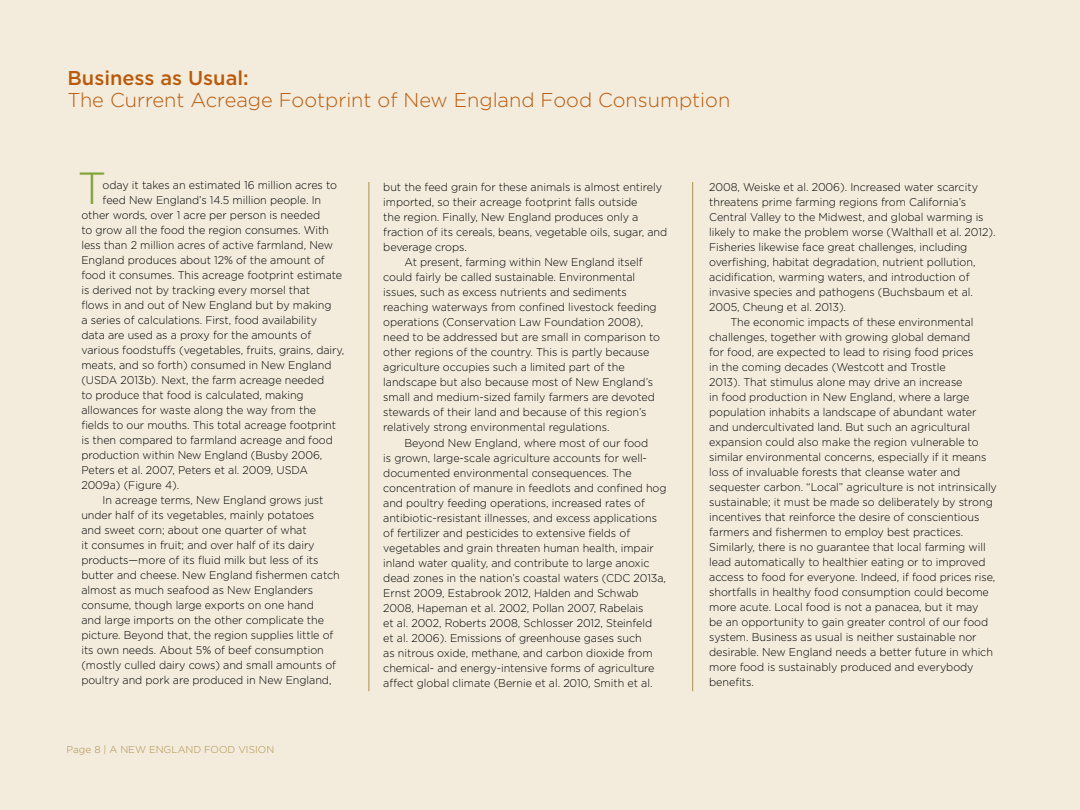
<style>
.page{position:relative;width:1080px;height:810px;background:#f3ecdd}
.page>*{position:absolute;margin:0;border:0;box-sizing:border-box;transform-origin:0 0}
.t1{font:300 45px "Gotham";color:#81a339}
.t2{font:300 20px "Gotham";color:#b95909}
.t3{font:500 20px "Gotham";color:#b95909}
.t4{font:300 11.25px "Gotham";letter-spacing:-.005em;color:#000;scale:.96 1}
.t5{font:300 10px "Gotham";color:#ac904b}
</style>
<div class="page">
<hr style="left:368px;top:182px;width:1px;height:509px;background:#ac904b">
<hr style="left:692px;top:182px;width:1px;height:509px;background:#ac904b">
<h2 class="t3" style="left:68px;top:65px;width:183px">Business as Usual:</h2>
<h2 class="t2" style="left:68px;top:88px;width:664px">The Current Acreage Footprint of New England Food Consumption</h2>
<h1 class="t1" style="left:78px;top:160px;width:31px">T</h1>
<p class="t4" style="left:103px;top:178px;width:246px">oday it takes an estimated 16 million acres to</p>
<p class="t4" style="left:103px;top:193px;width:229px">feed New England’s 14.5 million people. In</p>
<p class="t4" style="left:81px;top:208px;width:250px">other words, over 1 acre per person is needed</p>
<p class="t4" style="left:81px;top:223px;width:259px">to grow all the food the region consumes. With</p>
<p class="t4" style="left:81px;top:238px;width:264px">less than 2 million acres of active farmland, New</p>
<p class="t4" style="left:81px;top:253px;width:255px">England produces about 12% of the amount of</p>
<p class="t4" style="left:81px;top:268px;width:273px">food it consumes. This acreage footprint estimate</p>
<p class="t4" style="left:81px;top:283px;width:240px">is derived not by tracking every morsel that</p>
<p class="t4" style="left:81px;top:298px;width:262px">flows in and out of New England but by making</p>
<p class="t4" style="left:81px;top:313px;width:247px">a series of calculations. First, food availability</p>
<p class="t4" style="left:81px;top:328px;width:241px">data are used as a proxy for the amounts of</p>
<p class="t4" style="left:81px;top:343px;width:275px">various foodstuffs (vegetables, fruits, grains, dairy,</p>
<p class="t4" style="left:81px;top:358px;width:262px">meats, and so forth) consumed in New England</p>
<p class="t4" style="left:81px;top:373px;width:255px">(USDA 2013b). Next, the farm acreage needed</p>
<p class="t4" style="left:81px;top:388px;width:233px">to produce that food is calculated, making</p>
<p class="t4" style="left:81px;top:403px;width:246px">allowances for waste along the way from the</p>
<p class="t4" style="left:81px;top:418px;width:267px">fields to our mouths. This total acreage footprint</p>
<p class="t4" style="left:81px;top:433px;width:264px">is then compared to farmland acreage and food</p>
<p class="t4" style="left:81px;top:448px;width:253px">production within New England (Busby 2006,</p>
<p class="t4" style="left:81px;top:463px;width:238px">Peters et al. 2007, Peters et al. 2009, USDA</p>
<p class="t4" style="left:81px;top:478px;width:103px">2009a) (Figure 4).</p>
<p class="t4" style="left:103px;top:493px;width:232px">In acreage terms, New England grows just</p>
<p class="t4" style="left:81px;top:508px;width:244px">under half of its vegetables, mainly potatoes</p>
<p class="t4" style="left:81px;top:523px;width:236px">and sweet corn; about one quarter of what</p>
<p class="t4" style="left:81px;top:538px;width:245px">it consumes in fruit; and over half of its dairy</p>
<p class="t4" style="left:81px;top:553px;width:249px">products—more of its fluid milk but less of its</p>
<p class="t4" style="left:81px;top:568px;width:271px">butter and cheese. New England fishermen catch</p>
<p class="t4" style="left:81px;top:583px;width:243px">almost as much seafood as New Englanders</p>
<p class="t4" style="left:81px;top:598px;width:244px">consume, though large exports on one hand</p>
<p class="t4" style="left:81px;top:613px;width:254px">and large imports on the other complicate the</p>
<p class="t4" style="left:81px;top:628px;width:264px">picture. Beyond that, the region supplies little of</p>
<p class="t4" style="left:81px;top:643px;width:254px">its own needs. About 5% of beef consumption</p>
<p class="t4" style="left:81px;top:658px;width:267px">(mostly culled dairy cows) and small amounts of</p>
<p class="t4" style="left:81px;top:673px;width:262px">poultry and pork are produced in New England,</p>
<p class="t5" style="left:67px;top:743px;width:209px">Page 8 | A NEW ENGLAND FOOD VISION</p>
<p class="t4" style="left:383px;top:180px;width:292px">but the feed grain for these animals is almost entirely</p>
<p class="t4" style="left:383px;top:195px;width:266px">imported, so their acreage footprint falls outside</p>
<p class="t4" style="left:383px;top:210px;width:267px">the region. Finally, New England produces only a</p>
<p class="t4" style="left:383px;top:225px;width:297px">fraction of its cereals, beans, vegetable oils, sugar, and</p>
<p class="t4" style="left:383px;top:240px;width:89px">beverage crops.</p>
<p class="t4" style="left:405px;top:255px;width:250px">At present, farming within New England itself</p>
<p class="t4" style="left:383px;top:270px;width:264px">could fairly be called sustainable. Environmental</p>
<p class="t4" style="left:383px;top:285px;width:255px">issues, such as excess nutrients and sediments</p>
<p class="t4" style="left:383px;top:300px;width:286px">reaching waterways from confined livestock feeding</p>
<p class="t4" style="left:383px;top:315px;width:272px">operations (Conservation Law Foundation 2008),</p>
<p class="t4" style="left:383px;top:330px;width:290px">need to be addressed but are small in comparison to</p>
<p class="t4" style="left:383px;top:345px;width:279px">other regions of the country. This is partly because</p>
<p class="t4" style="left:383px;top:360px;width:253px">agriculture occupies such a limited part of the</p>
<p class="t4" style="left:383px;top:375px;width:283px">landscape but also because most of New England’s</p>
<p class="t4" style="left:383px;top:390px;width:285px">small and medium-sized family farmers are devoted</p>
<p class="t4" style="left:383px;top:405px;width:276px">stewards of their land and because of this region’s</p>
<p class="t4" style="left:383px;top:420px;width:237px">relatively strong environmental regulations.</p>
<p class="t4" style="left:405px;top:436px;width:255px">Beyond New England, where most of our food</p>
<p class="t4" style="left:383px;top:451px;width:276px">is grown, large-scale agriculture accounts for well-</p>
<p class="t4" style="left:383px;top:466px;width:260px">documented environmental consequences. The</p>
<p class="t4" style="left:383px;top:481px;width:297px">concentration of manure in feedlots and confined hog</p>
<p class="t4" style="left:383px;top:496px;width:274px">and poultry feeding operations, increased rates of</p>
<p class="t4" style="left:383px;top:511px;width:287px">antibiotic-resistant illnesses, and excess applications</p>
<p class="t4" style="left:383px;top:526px;width:259px">of fertilizer and pesticides to extensive fields of</p>
<p class="t4" style="left:383px;top:541px;width:283px">vegetables and grain threaten human health, impair</p>
<p class="t4" style="left:383px;top:556px;width:279px">inland water quality, and contribute to large anoxic</p>
<p class="t4" style="left:383px;top:571px;width:296px">dead zones in the nation’s coastal waters (CDC 2013a,</p>
<p class="t4" style="left:383px;top:586px;width:268px">Ernst 2009, Estabrook 2012, Halden and Schwab</p>
<p class="t4" style="left:383px;top:601px;width:273px">2008, Hapeman et al. 2002, Pollan 2007, Rabelais</p>
<p class="t4" style="left:383px;top:616px;width:282px">et al. 2002, Roberts 2008, Schlosser 2012, Steinfeld</p>
<p class="t4" style="left:383px;top:631px;width:271px">et al. 2006). Emissions of greenhouse gases such</p>
<p class="t4" style="left:383px;top:646px;width:282px">as nitrous oxide, methane, and carbon dioxide from</p>
<p class="t4" style="left:383px;top:661px;width:284px">chemical- and energy-intensive forms of agriculture</p>
<p class="t4" style="left:383px;top:676px;width:282px">affect global climate (Bernie et al. 2010, Smith et al.</p>
<p class="t4" style="left:709px;top:180px;width:282px">2008, Weiske et al. 2006). Increased water scarcity</p>
<p class="t4" style="left:709px;top:195px;width:269px">threatens prime farming regions from California’s</p>
<p class="t4" style="left:709px;top:210px;width:287px">Central Valley to the Midwest, and global warming is</p>
<p class="t4" style="left:709px;top:225px;width:300px">likely to make the problem worse (Walthall et al. 2012).</p>
<p class="t4" style="left:709px;top:240px;width:271px">Fisheries likewise face great challenges, including</p>
<p class="t4" style="left:709px;top:255px;width:279px">overfishing, habitat degradation, nutrient pollution,</p>
<p class="t4" style="left:709px;top:270px;width:273px">acidification, warming waters, and introduction of</p>
<p class="t4" style="left:709px;top:285px;width:276px">invasive species and pathogens (Buchsbaum et al.</p>
<p class="t4" style="left:709px;top:300px;width:144px">2005, Cheung et al. 2013).</p>
<p class="t4" style="left:730px;top:315px;width:255px">The economic impacts of these environmental</p>
<p class="t4" style="left:709px;top:330px;width:274px">challenges, together with growing global demand</p>
<p class="t4" style="left:709px;top:345px;width:277px">for food, are expected to lead to rising food prices</p>
<p class="t4" style="left:709px;top:360px;width:248px">in the coming decades (Westcott and Trostle</p>
<p class="t4" style="left:709px;top:375px;width:265px">2013). That stimulus alone may drive an increase</p>
<p class="t4" style="left:709px;top:390px;width:273px">in food production in New England, where a large</p>
<p class="t4" style="left:709px;top:405px;width:280px">population inhabits a landscape of abundant water</p>
<p class="t4" style="left:709px;top:420px;width:273px">and undercultivated land. But such an agricultural</p>
<p class="t4" style="left:709px;top:435px;width:282px">expansion could also make the region vulnerable to</p>
<p class="t4" style="left:709px;top:450px;width:290px">similar environmental concerns, especially if it means</p>
<p class="t4" style="left:709px;top:465px;width:263px">loss of invaluable forests that cleanse water and</p>
<p class="t4" style="left:709px;top:480px;width:301px">sequester carbon. “Local” agriculture is not intrinsically</p>
<p class="t4" style="left:709px;top:495px;width:297px">sustainable; it must be made so deliberately by strong</p>
<p class="t4" style="left:709px;top:510px;width:283px">incentives that reinforce the desire of conscientious</p>
<p class="t4" style="left:709px;top:525px;width:266px">farmers and fishermen to employ best practices.</p>
<p class="t4" style="left:709px;top:540px;width:290px">Similarly, there is no guarantee that local farming will</p>
<p class="t4" style="left:709px;top:555px;width:289px">lead automatically to healthier eating or to improved</p>
<p class="t4" style="left:709px;top:570px;width:300px">access to food for everyone. Indeed, if food prices rise,</p>
<p class="t4" style="left:709px;top:585px;width:293px">shortfalls in healthy food consumption could become</p>
<p class="t4" style="left:709px;top:600px;width:282px">more acute. Local food is not a panacea, but it may</p>
<p class="t4" style="left:709px;top:615px;width:292px">be an opportunity to gain greater control of our food</p>
<p class="t4" style="left:709px;top:630px;width:280px">system. Business as usual is neither sustainable nor</p>
<p class="t4" style="left:709px;top:645px;width:297px">desirable. New England needs a better future in which</p>
<p class="t4" style="left:709px;top:660px;width:277px">more food is sustainably produced and everybody</p>
<p class="t4" style="left:709px;top:675px;width:48px">benefits.</p>
</div>
